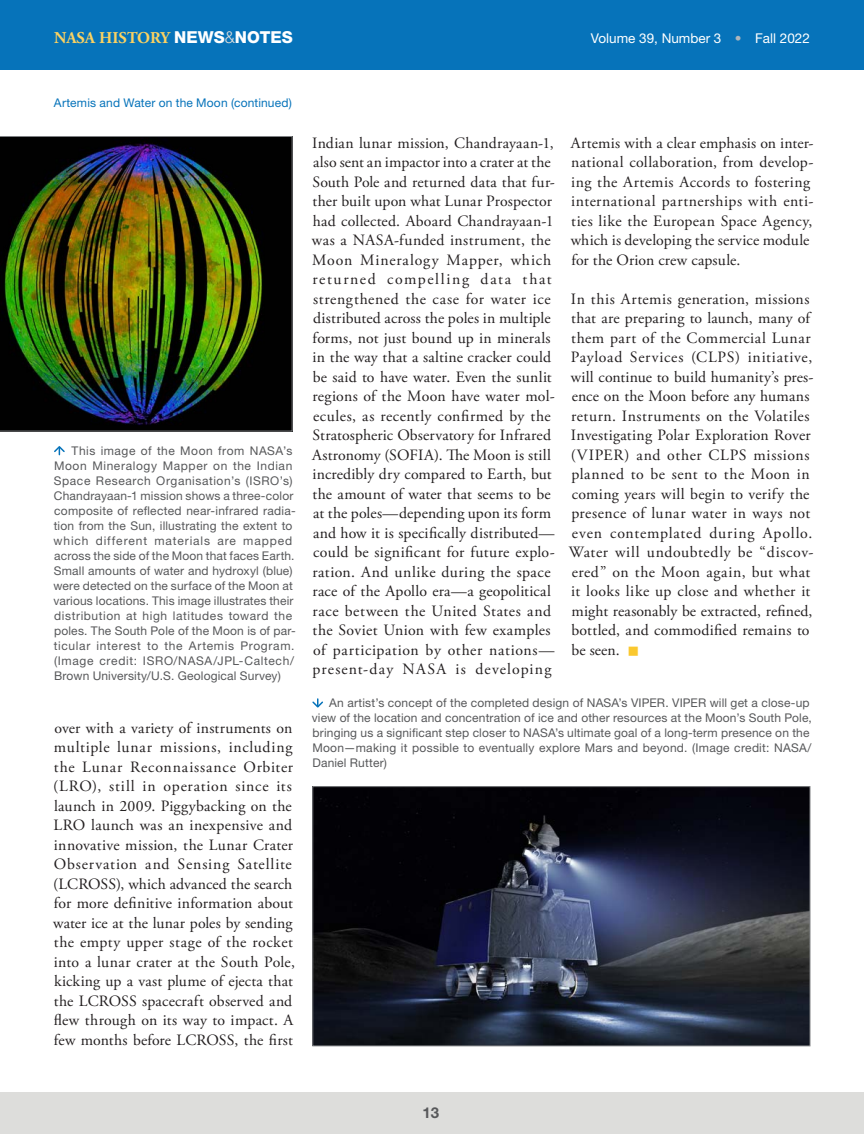
<style>
.page{position:relative;width:864px;height:1134px;background:#fff}
.page>*{position:absolute;margin:0;border:0;box-sizing:border-box;transform-origin:0 0}
.t1{font:700 16.5px "Adobe Garamond Pro";color:#fbd262}
.Body{font:15.75px/19.5px "Adobe Garamond Pro";letter-spacing:.02em;color:#231f20}
.t2{font:700 15px "Helvetica Neue LT Std";color:#57585a}
.t3{font:13.5px "Helvetica Neue LT Std";color:#fff}
.t4{font:12px/15px "Helvetica Neue LT Std";letter-spacing:.015em;color:#57585a}
.jumpline{font:12px "Helvetica Neue LT Std";letter-spacing:.015em;color:#0673ba}
.s1{font-family:"Helvetica Neue LT Std";font-weight:800;color:#fff}
.s2{font-family:"Helvetica Neue LT Std";font-weight:300;color:#dddddb}
.s3{color:#aeb5bb}
.s4{color:#fac82f}
</style>
<div class="page">
<div style="left:0;top:1092px;width:864px;height:42px;background:#dddddb"></div>
<div style="left:0;top:0;width:864px;height:70px;background:#0673ba"></div>
<img style="left:314px;top:788px;width:494px;height:256px">
<div style="left:312px;top:786px;width:498px;height:260px;border:1px solid #7e8083"></div>
<img style="left:0;top:136px;width:292px;height:295px">
<svg style="left:54px;top:446px;width:11px;height:9px"></svg>
<svg style="left:312px;top:699px;width:11px;height:9px"></svg>
<p class="t1" style="left:54px;top:28px;width:240px">NASA HISTORY <span class="s1">NEWS</span><span class="s2">&amp;</span><span class="s1">NOTES</span></p>
<p class="t3" style="left:591px;top:30px;width:221px">Volume 39, Number 3 <span class="s3">•</span> Fall 2022</p>
<p class="jumpline" style="left:54px;top:96px;width:240px">Artemis and Water on the Moon (continued)</p>
<p class="t4" style="left:53px;top:443px;width:244px;text-indent:18px">This image of the Moon from NASA’s Moon Mineralogy Mapper on the Indian Space Research Organisation’s (ISRO’s)<br>Chandrayaan-1 mission shows a three-color composite of reflected near-infrared radia&shy;tion from the Sun, illustrating the extent to which different materials are mapped across the side of the Moon that faces Earth.<br>Small amounts of water and hydroxyl (blue) were detected on the surface of the Moon at various locations. This image illustrates their distribution at high latitudes toward the poles. The South Pole of the Moon is of par&shy;ticular interest to the Artemis Program. (Image credit: ISRO/NASA/JPL-Caltech/ Brown University/U.S. Geological Survey)</p>
<p class="Body" style="left:53px;top:719px;width:243px">over with a variety of instruments on multiple lunar missions, including the Lunar Reconnaissance Orbiter (LRO), still in operation since its launch in 2009. Piggybacking on the LRO launch was an inexpensive and innovative mission, the Lunar Crater Observation and Sensing Satellite (LCROSS), which advanced the search for more definitive information about water ice at the lunar poles by sending the empty upper stage of the rocket into a lunar crater at the South Pole, kicking up a vast plume of ejecta that the LCROSS spacecraft observed and flew through on its way to impact. A few months before LCROSS, the first</p>
<p class="Body" style="left:312px;top:134px;width:244px">Indian lunar mission, Chandrayaan-1, also sent an impactor into a crater at the South Pole and returned data that fur&shy;ther built upon what Lunar Prospector had collected. Aboard Chandrayaan-1 was a NASA-funded instrument, the Moon Mineralogy Mapper, which returned compelling data that strengthened the case for water ice distributed across the poles in multiple forms, not just bound up in minerals in the way that a saltine cracker could be said to have water. Even the sunlit regions of the Moon have water mol&shy;ecules, as recently confirmed by the Stratospheric Observatory for Infrared Astronomy (SOFIA). The Moon is still incredibly dry compared to Earth, but the amount of water that seems to be at the poles—depending upon its form and how it is specifically distributed— could be significant for future explo&shy;ration. And unlike during the space race of the Apollo era—a geopolitical race between the United States and the Soviet Union with few examples of participation by other nations— present-day NASA is developing</p>
<p class="Body" style="left:571px;top:134px;width:244px">Artemis with a clear emphasis on inter&shy;national collaboration, from develop&shy;ing the Artemis Accords to fostering international partnerships with enti&shy;ties like the European Space Agency, which is developing the service module for the Orion crew capsule.</p>
<p class="Body" style="left:569px;top:290px;width:246px">In this Artemis generation, missions that are preparing to launch, many of them part of the Commercial Lunar Payload Services (CLPS) initiative, will continue to build humanity’s pres&shy;ence on the Moon before any humans return. Instruments on the Volatiles Investigating Polar Exploration Rover (VIPER) and other CLPS missions planned to be sent to the Moon in coming years will begin to verify the presence of lunar water in ways not even contemplated during Apollo.<br>Water will undoubtedly be “discov&shy;ered” on the Moon again, but what it looks like up close and whether it might reasonably be extracted, refined, bottled, and commodified remains to be seen. <span class="s4">■</span></p>
<p class="t4" style="left:312px;top:695px;width:502px;text-indent:17px">An artist’s concept of the completed design of NASA’s VIPER. VIPER will get a close-up view of the location and concentration of ice and other resources at the Moon’s South Pole, bringing us a significant step closer to NASA’s ultimate goal of a long-term presence on the Moon—making it possible to eventually explore Mars and beyond. (Image credit: NASA/ Daniel Rutter)</p>
<p class="t2" style="left:423px;top:1103px;width:18px">13</p>
</div>
